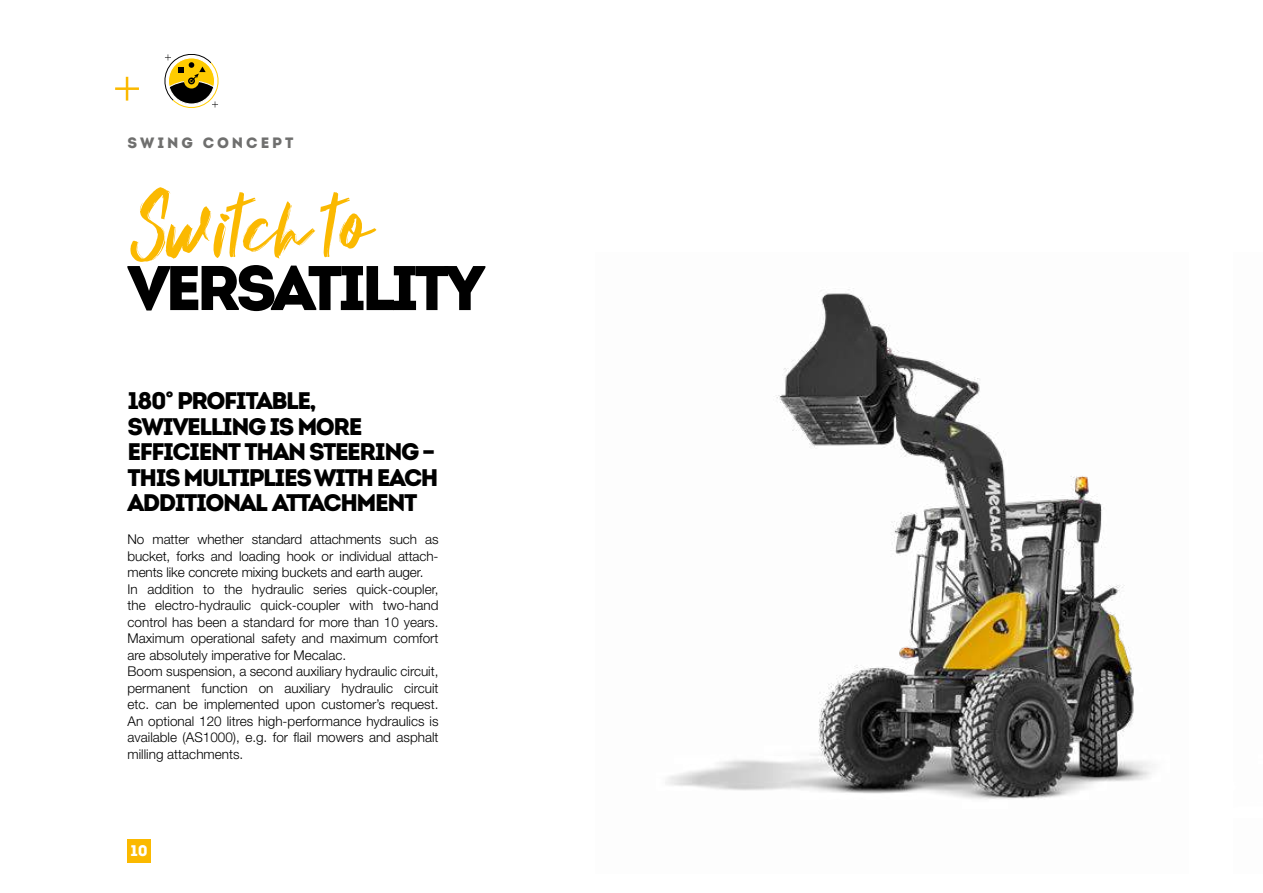
<style>
.page{position:relative;width:1263px;height:893px;background:#fff}
.page>*{position:absolute;margin:0;border:0;box-sizing:border-box;transform-origin:0 0}
.t1{font:900 62.85px "Intro";letter-spacing:-.075em;color:#000}
.t2{font:900 24px/25.5px "Intro";letter-spacing:-.06em;color:#000}
.t3{font:900 15.45px "Intro";color:#fff}
.t4{font:900 15px "Intro";letter-spacing:.2em;color:#6f6f6e}
.t5{font:300 13.5px/16.5px "Helvetica Neue LT Pro";color:#000}
</style>
<div class="page">
<img style="left:665px;top:288px;width:488px;height:512px">
<svg style="left:115px;top:77px;width:24px;height:24px"></svg>
<svg style="left:130px;top:187px;width:246px;height:75px"></svg>
<svg style="left:164px;top:54px;width:55px;height:54px"></svg>
<div style="left:128px;top:839px;width:23px;height:23px;background:#fbb900"></div>
<p class="t4" style="left:128px;top:132px;width:167px">SWING CONCEPT</p>
<h1 class="t1" style="left:128px;top:247px;width:359px">VERSATILITY</h1>
<h2 class="t2" style="left:128px;top:388px;width:312px">180˚ PROFITABLE,<br>SWIVELLING IS MORE<br>EFFICIENT THAN STEERING –<br>THIS MULTIPLIES WITH EACH<br>ADDITIONAL ATTACHMENT</h2>
<p class="t5" style="left:128px;top:531px;width:312px">No matter whether standard attachments such as bucket, forks and loading hook or individual attach&shy;ments like concrete mixing buckets and earth auger.<br>In addition to the hydraulic series quick-coupler, the electro-hydraulic quick-coupler with two-hand control has been a standard for more than 10 years.<br>Maximum operational safety and maximum comfort are absolutely imperative for Mecalac.<br>Boom suspension, a second auxiliary hydraulic circuit, permanent function on auxiliary hydraulic circuit etc. can be implemented upon customer’s request.<br>An optional 120 litres high-performance hydraulics is available (AS1000), e.g. for flail mowers and asphalt milling attachments.</p>
<p class="t3" style="left:130px;top:841px;width:19px">10</p>
</div>
